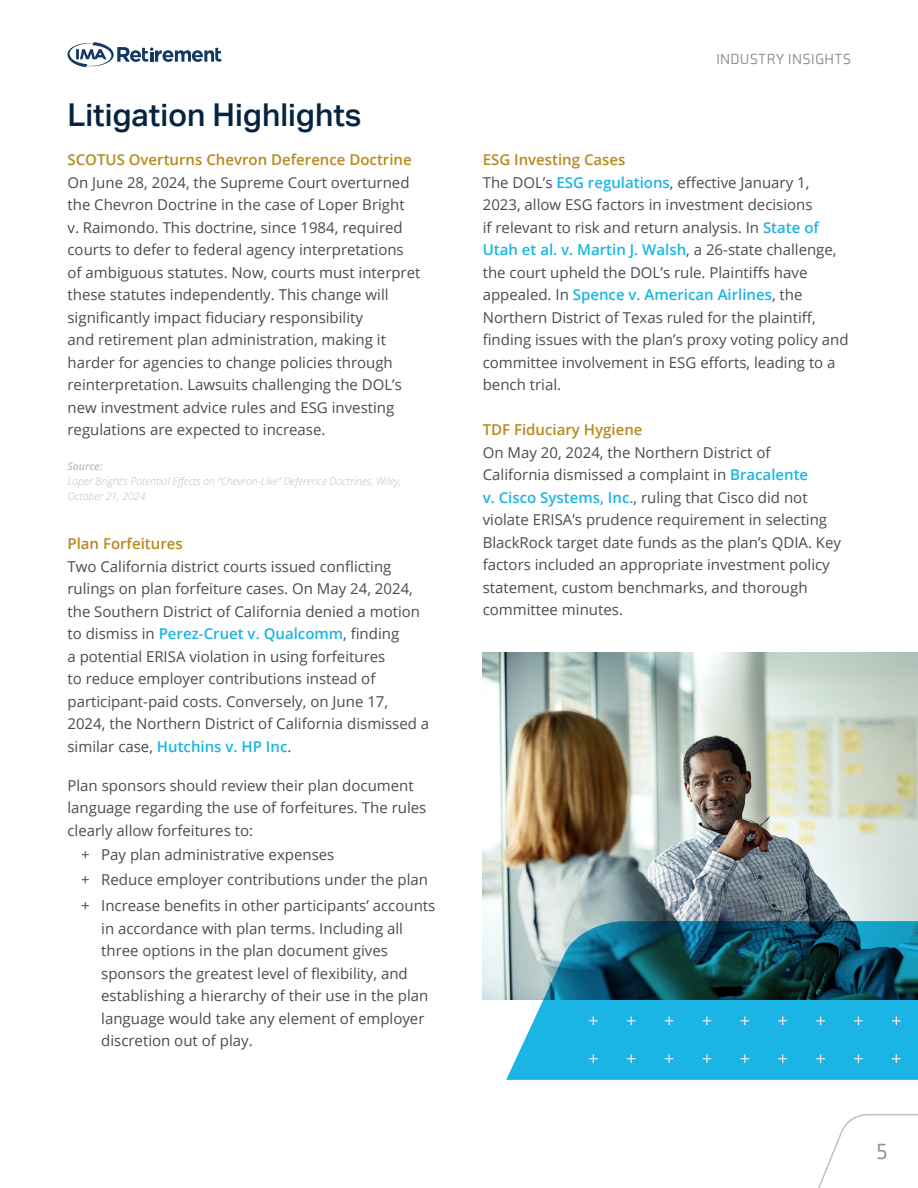
<style>
.page{position:relative;width:918px;height:1188px;background:#fff}
.page>*{position:absolute;margin:0;border:0;box-sizing:border-box;transform-origin:0 0}
.Heading{font:500 31.5px "Aktiv Grotesk";color:#062341}
.t1{font:22.5px "Axia";color:#8b8e97}
.t2{font:15px/22.5px "Open Sans";color:#454d54}
.t3{font:600 15px "Open Sans";color:#b7891c}
.t4{font:15px "Axia";letter-spacing:.015em;color:#8b8e97}
.t5{font:italic 300 10.5px/15px "Open Sans";color:#bdbec1}
.s1{font-weight:600}
.s2{font-weight:600;color:#1ab5e4}
</style>
<div class="page">
<svg style="left:818px;top:1114px;width:100px;height:74px"></svg>
<svg style="left:68px;top:42px;width:153px;height:26px"></svg>
<img style="left:483px;top:652px;width:435px;height:348px">
<svg style="left:506px;top:921px;width:412px;height:159px;background:#258aa8"></svg>
<svg style="left:892px;top:1016px;width:9px;height:9px"></svg>
<svg style="left:854px;top:1016px;width:9px;height:9px"></svg>
<svg style="left:816px;top:1016px;width:9px;height:9px"></svg>
<svg style="left:778px;top:1016px;width:9px;height:9px"></svg>
<svg style="left:740px;top:1016px;width:9px;height:9px"></svg>
<svg style="left:702px;top:1016px;width:9px;height:9px"></svg>
<svg style="left:665px;top:1016px;width:9px;height:9px"></svg>
<svg style="left:627px;top:1016px;width:9px;height:9px"></svg>
<svg style="left:589px;top:1016px;width:9px;height:9px"></svg>
<svg style="left:892px;top:1054px;width:9px;height:9px"></svg>
<svg style="left:854px;top:1054px;width:9px;height:9px"></svg>
<svg style="left:816px;top:1054px;width:9px;height:9px"></svg>
<svg style="left:778px;top:1054px;width:9px;height:9px"></svg>
<svg style="left:740px;top:1054px;width:9px;height:9px"></svg>
<svg style="left:702px;top:1054px;width:9px;height:9px"></svg>
<svg style="left:665px;top:1054px;width:9px;height:9px"></svg>
<svg style="left:627px;top:1054px;width:9px;height:9px"></svg>
<svg style="left:589px;top:1054px;width:9px;height:9px"></svg>
<p class="Heading" style="left:68px;top:97px;width:296px">Litigation Highlights</p>
<p class="t3" style="left:68px;top:149px;width:346px">SCOTUS Overturns Chevron Deference Doctrine</p>
<p class="t2" style="left:68px;top:171px;width:354px">On June 28, 2024, the Supreme Court overturned the Chevron Doctrine in the case of Loper Bright<br>v. Raimondo. This doctrine, since 1984, required courts to defer to federal agency interpretations of ambiguous statutes. Now, courts must interpret these statutes independently. This change will significantly impact fiduciary responsibility<br>and retirement plan administration, making it harder for agencies to change policies through reinterpretation. Lawsuits challenging the DOL’s new investment advice rules and ESG investing regulations are expected to increase.</p>
<p class="t5" style="left:68px;top:458px;width:336px"><span class="s1">Source:<br></span>Loper Bright’s Potential Effects on “Chevron-Like” Deference Doctrines, Wiley,<br>October 21, 2024</p>
<p class="t3" style="left:68px;top:533px;width:117px">Plan Forfeitures</p>
<p class="t2" style="left:68px;top:555px;width:363px">Two California district courts issued conflicting rulings on plan forfeiture cases. On May 24, 2024, the Southern District of California denied a motion to dismiss in <span class="s2">Perez-Cruet v. Qualcomm</span>, finding<br>a potential ERISA violation in using forfeitures<br>to reduce employer contributions instead of participant-paid costs. Conversely, on June 17, 2024, the Northern District of California dismissed a similar case, <span class="s2">Hutchins v. HP Inc</span>.</p>
<p class="t2" style="left:68px;top:774px;width:360px">Plan sponsors should review their plan document language regarding the use of forfeitures. The rules clearly allow forfeitures to:</p>
<p class="t2" style="left:81px;top:843px;width:255px">+ Pay plan administrative expenses</p>
<p class="t2" style="left:81px;top:868px;width:349px">+ Reduce employer contributions under the plan</p>
<p class="t2" style="left:101px;top:894px;width:336px;text-indent:-20px">+ Increase benefits in other participants’ accounts in accordance with plan terms. Including all three options in the plan document gives sponsors the greatest level of flexibility, and establishing a hierarchy of their use in the plan language would take any element of employer discretion out of play.</p>
<p class="t4" style="left:716px;top:50px;width:137px">INDUSTRY INSIGHTS</p>
<p class="t3" style="left:483px;top:149px;width:144px">ESG Investing Cases</p>
<p class="t2" style="left:483px;top:171px;width:367px">The DOL’s <span class="s2">ESG regulations</span>, effective January 1, 2023, allow ESG factors in investment decisions<br>if relevant to risk and return analysis. In <span class="s2">State of Utah et al. v. Martin J. Walsh</span>, a 26-state challenge, the court upheld the DOL’s rule. Plaintiffs have appealed. In <span class="s2">Spence v. American Airlines</span>, the Northern District of Texas ruled for the plaintiff, finding issues with the plan’s proxy voting policy and committee involvement in ESG efforts, leading to a bench trial.</p>
<p class="t3" style="left:483px;top:419px;width:161px">TDF Fiduciary Hygiene</p>
<p class="t2" style="left:483px;top:441px;width:360px">On May 20, 2024, the Northern District of California dismissed a complaint in <span class="s2">Bracalente<br>v. Cisco Systems, Inc.</span>, ruling that Cisco did not violate ERISA’s prudence requirement in selecting BlackRock target date funds as the plan’s QDIA. Key factors included an appropriate investment policy statement, custom benchmarks, and thorough committee minutes.</p>
<h2 class="t1" style="left:876px;top:1138px;width:13px">5</h2>
</div>
